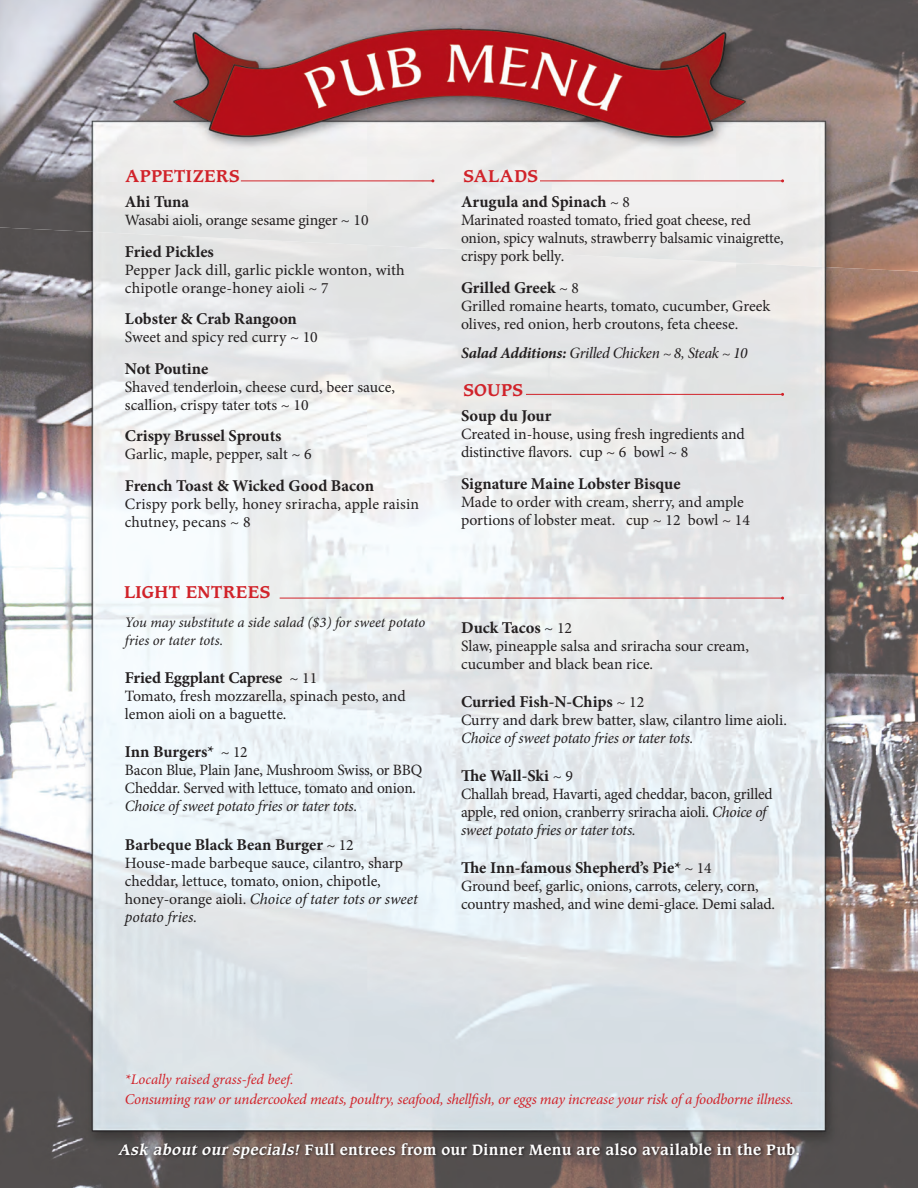
<style>
.page{position:relative;width:918px;height:1188px;background:#fff}
.page>*{position:absolute;margin:0;border:0;box-sizing:border-box;transform-origin:0 0}
.t1{font:700 16.5px "Minion Pro";color:#231f20}
.t2{font:700 16.5px "Caxton Std";letter-spacing:.025em;color:#d1232a;scale:1.04 1}
.t3{font:15.75px/18px "Minion Pro";letter-spacing:-.005em;color:#231f20}
.t4{font:15.75px "Minion Pro Medium It Subh";letter-spacing:-.015em;color:#231f20}
.t5{font:italic 15px "Minion Pro";letter-spacing:-.015em;color:#d1232a}
.t6{font:italic 14.7px/18px "Minion Pro";letter-spacing:-.005em;color:#231f20}
.t7{font:italic 14.7px "Minion Pro";color:#d1232a}
.t8{font:700 14.4px "Caxton Std";letter-spacing:.025em;color:#fff;scale:1.04 1}
.s1{font-weight:400;font-size:15.75px}
.s2{font-style:italic}
.s3{font-family:"Minion Pro";font-weight:700;font-style:italic}
</style>
<div class="page">
<img style="left:0;top:271px;width:918px;height:917px">
<img style="left:0;top:0;width:918px;height:271px">
<hr style="left:280px;top:598px;width:503px;height:1px;background:#d1232a">
<svg style="left:116px;top:1141px;width:687px;height:21px;background:#5d504d"></svg>
<hr style="left:241px;top:181px;width:192px;height:1px;background:#d1232a">
<hr style="left:540px;top:181px;width:243px;height:1px;background:#d1232a">
<hr style="left:526px;top:394px;width:257px;height:1px;background:#d1232a">
<p class="t2" style="left:126px;top:166px;width:111px">APPETIZERS</p>
<p class="t1" style="left:125px;top:190px;width:66px">Ahi Tuna</p>
<p class="t3" style="left:125px;top:211px;width:245px">Wasabi aioli, orange sesame ginger ~ 10</p>
<p class="t1" style="left:125px;top:240px;width:91px">Fried Pickles</p>
<p class="t3" style="left:125px;top:261px;width:282px">Pepper Jack dill, garlic pickle wonton, with chipotle orange-honey aioli ~ 7</p>
<p class="t1" style="left:125px;top:307px;width:174px">Lobster &amp; Crab Rangoon</p>
<p class="t3" style="left:125px;top:328px;width:194px">Sweet and spicy red curry ~ 10</p>
<p class="t1" style="left:125px;top:357px;width:85px">Not Poutine</p>
<p class="t3" style="left:125px;top:378px;width:272px">Shaved tenderloin, cheese curd, beer sauce, scallion, crispy tater tots ~ 10</p>
<p class="t1" style="left:125px;top:424px;width:158px">Crispy Brussel Sprouts</p>
<p class="t3" style="left:125px;top:445px;width:188px">Garlic, maple, pepper, salt ~ 6</p>
<p class="t1" style="left:125px;top:474px;width:251px">French Toast &amp; Wicked Good Bacon</p>
<p class="t3" style="left:125px;top:495px;width:296px">Crispy pork belly, honey sriracha, apple raisin chutney, pecans ~ 8</p>
<p class="t2" style="left:124px;top:582px;width:142px">LIGHT ENTREES</p>
<p class="t6" style="left:125px;top:613px;width:302px">You may substitute a side salad ($3) for sweet potato fries or tater tots.</p>
<p class="t1" style="left:125px;top:666px;width:194px">Fried Eggplant Caprese <span class="s1">~ 11</span></p>
<p class="t3" style="left:125px;top:687px;width:282px">Tomato, fresh mozzarella, spinach pesto, and lemon aioli on a baguette.</p>
<p class="t1" style="left:125px;top:740px;width:124px">Inn Burgers* <span class="s1">~ 12</span></p>
<p class="t3" style="left:125px;top:761px;width:299px">Bacon Blue, Plain Jane, Mushroom Swiss, or BBQ<br>Cheddar. Served with lettuce, tomato and onion.<br><span class="s2">Choice of sweet potato fries or tater tots.</span></p>
<p class="t1" style="left:125px;top:833px;width:230px">Barbeque Black Bean Burger <span class="s1">~ 12</span></p>
<p class="t3" style="left:125px;top:854px;width:294px">House-made barbeque sauce, cilantro, sharp cheddar, lettuce, tomato, onion, chipotle, honey-orange aioli. <span class="s2">Choice of tater tots or sweet potato fries.</span></p>
<p class="t2" style="left:463px;top:166px;width:73px">SALADS</p>
<p class="t1" style="left:461px;top:190px;width:170px">Arugula and Spinach <span class="s1">~ 8</span></p>
<p class="t3" style="left:461px;top:211px;width:324px">Marinated roasted tomato, fried goat cheese, red onion, spicy walnuts, strawberry balsamic vinaigrette, crispy pork belly.</p>
<p class="t1" style="left:461px;top:276px;width:119px">Grilled Greek <span class="s1">~ 8</span></p>
<p class="t3" style="left:461px;top:297px;width:311px">Grilled romaine hearts, tomato, cucumber, Greek olives, red onion, herb croutons, feta cheese.</p>
<p class="t4" style="left:461px;top:342px;width:288px"><span class="s3">Salad Additions:</span> Grilled Chicken ~ 8, Steak ~ 10</p>
<p class="t2" style="left:463px;top:380px;width:59px">SOUPS</p>
<p class="t1" style="left:461px;top:405px;width:92px">Soup du Jour</p>
<p class="t3" style="left:461px;top:426px;width:285px">Created in-house, using fresh ingredients and distinctive flavors. cup ~ 6 bowl ~ 8</p>
<p class="t1" style="left:461px;top:472px;width:221px">Signature Maine Lobster Bisque</p>
<p class="t3" style="left:461px;top:493px;width:290px">Made to order with cream, sherry, and ample portions of lobster meat. cup ~ 12 bowl ~ 14</p>
<p class="t1" style="left:461px;top:616px;width:113px">Duck Tacos <span class="s1">~ 12</span></p>
<p class="t3" style="left:461px;top:637px;width:289px">Slaw, pineapple salsa and sriracha sour cream, cucumber and black bean rice.</p>
<p class="t1" style="left:461px;top:690px;width:185px">Curried Fish-N-Chips <span class="s1">~ 12</span></p>
<p class="t3" style="left:461px;top:711px;width:327px">Curry and dark brew batter, slaw, cilantro lime aioli.<br><span class="s2">Choice of sweet potato fries or tater tots.</span></p>
<p class="t1" style="left:461px;top:764px;width:113px">The Wall-Ski <span class="s1">~ 9</span></p>
<p class="t3" style="left:461px;top:785px;width:313px">Challah bread, Havarti, aged cheddar, bacon, grilled apple, red onion, cranberry sriracha aioli. <span class="s2">Choice of sweet potato fries or tater tots.</span></p>
<p class="t1" style="left:461px;top:856px;width:252px">The Inn-famous Shepherd’s Pie* <span class="s1">~ 14</span></p>
<p class="t3" style="left:461px;top:877px;width:316px">Ground beef, garlic, onions, carrots, celery, corn, country mashed, and wine demi-glace. Demi salad.</p>
<p class="t7" style="left:125px;top:1069px;width:170px">*Locally raised grass-fed beef.</p>
<p class="t5" style="left:125px;top:1089px;width:670px">Consuming raw or undercooked meats, poultry, seafood, shellfish, or eggs may increase your risk of a foodborne illness.</p>
<p class="t8" style="left:118px;top:1140px;width:657px"><span class="s2">Ask about our specials!</span> Full entrees from our Dinner Menu are also available in the Pub.</p>
</div>
